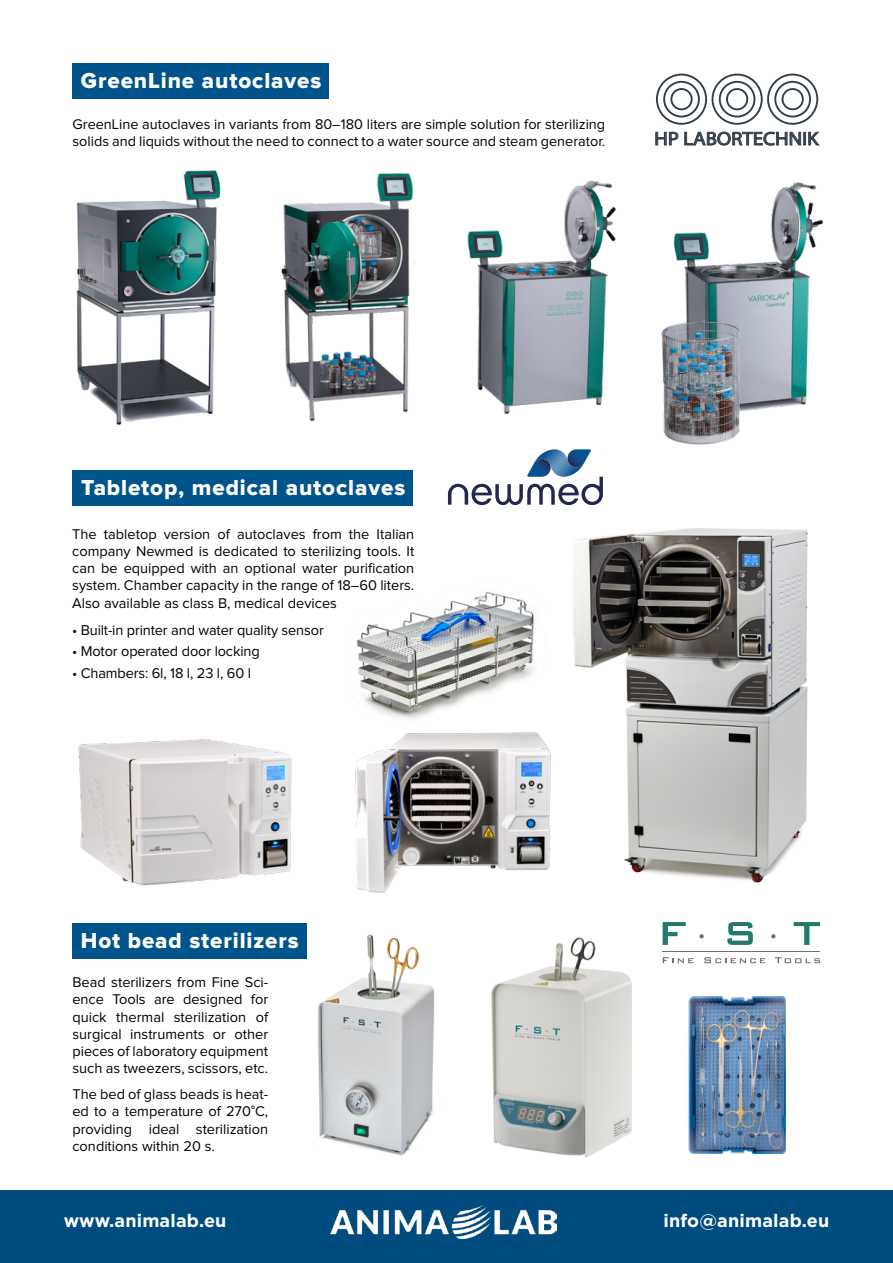
<style>
.page{position:relative;width:893px;height:1263px;background:#fff}
.page>*{position:absolute;margin:0;border:0;box-sizing:border-box;transform-origin:0 0}
.t1{font:22.5px "Proxima Nova Extrabld";letter-spacing:.04em;color:#fff}
.t2{font:18.9px "Myriad Pro";color:#40444f;scale:1.1 1}
.t3{font:700 18px "Gotham";letter-spacing:.01em;color:#fff}
.t4{font:14.7px/17.2px "Proxima Nova";color:#000;text-align:justify}
.t5{font:14.55px/17.2px "Proxima Nova";color:#000}
.t6{font:600 7.05px "Proxima Nova";color:#000}
</style>
<div class="page">
<img style="left:306px;top:923px;width:129px;height:233px">
<div style="left:0;top:1191px;width:893px;height:72px;background:#004c7e"></div>
<img style="left:330px;top:1205px;width:226px;height:34px">
<div style="left:73px;top:471px;width:340px;height:35px;background:#00548c"></div>
<div style="left:72px;top:923px;width:234px;height:36px;background:#00548c"></div>
<div style="left:72px;top:64px;width:257px;height:35px;background:#00548c"></div>
<svg style="left:663px;top:922px;width:23px;height:23px"></svg>
<svg style="left:727px;top:922px;width:26px;height:23px"></svg>
<svg style="left:794px;top:922px;width:26px;height:23px"></svg>
<svg style="left:663px;top:957px;width:30px;height:6px"></svg>
<svg style="left:704px;top:957px;width:61px;height:6px"></svg>
<svg style="left:775px;top:957px;width:45px;height:6px"></svg>
<hr style="left:662px;top:951px;width:157px;height:1px;background:#706f6f">
<svg style="left:699px;top:934px;width:5px;height:4px"></svg>
<svg style="left:771px;top:934px;width:4px;height:4px"></svg>
<img style="left:689px;top:997px;width:96px;height:156px">
<img style="left:491px;top:937px;width:141px;height:220px">
<img style="left:576px;top:528px;width:232px;height:355px">
<img style="left:281px;top:173px;width:132px;height:249px">
<img style="left:467px;top:180px;width:150px;height:235px">
<img style="left:661px;top:182px;width:162px;height:263px">
<img style="left:76px;top:170px;width:145px;height:255px">
<div style="left:782px;top:88px;width:22px;height:22px;border:2px solid #303e49;border-radius:50%"></div>
<div style="left:774px;top:81px;width:37px;height:36px;border:2px solid #303e49;border-radius:50%"></div>
<div style="left:767px;top:74px;width:51px;height:51px;border:2px solid #303e49;border-radius:50%"></div>
<div style="left:726px;top:88px;width:22px;height:22px;border:2px solid #303e49;border-radius:50%"></div>
<div style="left:719px;top:81px;width:36px;height:36px;border:2px solid #303e49;border-radius:50%"></div>
<div style="left:712px;top:74px;width:51px;height:51px;border:2px solid #303e49;border-radius:50%"></div>
<div style="left:670px;top:88px;width:23px;height:22px;border:2px solid #303e49;border-radius:50%"></div>
<div style="left:663px;top:81px;width:37px;height:36px;border:2px solid #303e49;border-radius:50%"></div>
<div style="left:656px;top:74px;width:51px;height:51px;border:2px solid #303e49;border-radius:50%"></div>
<svg style="left:655px;top:132px;width:23px;height:13px"></svg>
<svg style="left:684px;top:131px;width:135px;height:15px"></svg>
<img style="left:78px;top:739px;width:214px;height:147px">
<svg style="left:448px;top:449px;width:155px;height:56px"></svg>
<img style="left:355px;top:735px;width:196px;height:158px">
<img style="left:357px;top:558px;width:223px;height:177px">
<h1 class="t1" style="left:81px;top:70px;width:242px">GreenLine autoclaves</h1>
<p class="t5" style="left:73px;top:116px;width:534px">GreenLine autoclaves in variants from 80–180 liters are simple solution for sterilizing solids and liquids without the need to connect to a water source and steam generator.</p>
<p class="t2" style="left:654px;top:127px;width:151px">HP LABORTECHNIK</p>
<h1 class="t1" style="left:81px;top:477px;width:326px">Tabletop, medical autoclaves</h1>
<p class="t4" style="left:72px;top:526px;width:344px">The tabletop version of autoclaves from the Italian company Newmed is dedicated to sterilizing tools. It can be equipped with an optional water purification system. Chamber capacity in the range of 18–60 liters.<br>Also available as class B, medical devices</p>
<p class="t4" style="left:72px;top:622px;width:253px">• Built-in printer and water quality sensor</p>
<p class="t4" style="left:72px;top:643px;width:189px">• Motor operated door locking</p>
<p class="t4" style="left:72px;top:665px;width:180px">• Chambers: 6l, 18 l, 23 l, 60 l</p>
<h1 class="t1" style="left:81px;top:930px;width:219px">Hot bead sterilizers</h1>
<p class="t4" style="left:72px;top:974px;width:197px">Bead sterilizers from Fine Sci&shy;ence Tools are designed for quick thermal sterilization of surgical instruments or other pieces of laboratory equipment such as tweezers, scissors, etc.</p>
<p class="t4" style="left:72px;top:1086px;width:197px">The bed of glass beads is heat&shy;ed to a temperature of 270 C,</p>
<p class="t6" style="left:251px;top:1104px;width:5px">o</p>
<p class="t4" style="left:72px;top:1121px;width:197px">providing ideal sterilization conditions within 20 s.</p>
<p class="t3" style="left:64px;top:1208px;width:164px">www.animalab.eu</p>
<p class="t3" style="left:663px;top:1208px;width:167px">info@animalab.eu</p>
</div>
